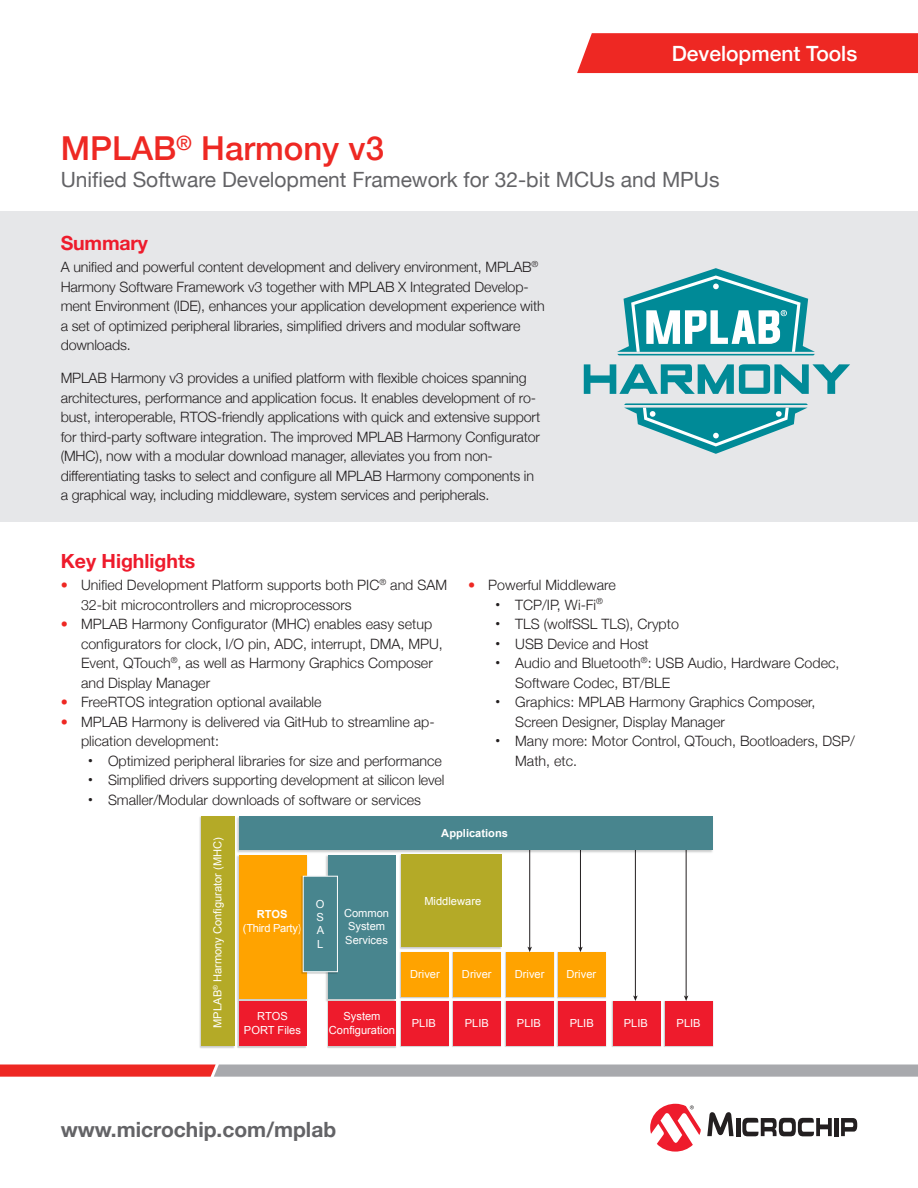
<style>
.page{position:relative;width:918px;height:1188px;background:#fff}
.page>*{position:absolute;margin:0;border:0;box-sizing:border-box;transform-origin:0 0}
.SS_TITLE{font:500 33px "Helvetica Neue";color:#ee2823}
.SS_SUBTITLE{font:21px "Helvetica Neue";color:#636366}
.t1{font:700 21px "Helvetica Neue";color:#636366}
.CATEGORY{font:500 21px "Helvetica Neue";color:#fff}
.SUBHEAD1{font:700 19.5px "Helvetica Neue";color:#ee1b2c}
.BODY_TEXT{font:300 14.25px/19.5px "Helvetica Neue";letter-spacing:-.01em;color:#231f20}
.t2{font:11.1px/13.4px "Arial";color:#fff;text-align:center}
.t3{font:11.1px/13.4px "Arial";letter-spacing:-.025em;color:#fff;text-align:center}
.t4{font:700 11.1px "Arial";color:#fff}
.s1{color:#ee2823}
.s2{font-weight:400;font-size:15px}
.s3{font-weight:700}
</style>
<div class="page">
<div style="left:0;top:211px;width:918px;height:311px;background:#e6e7e9"></div>
<svg style="left:0;top:1065px;width:918px;height:12px;background:#ba8e90"></svg>
<svg style="left:707px;top:1112px;width:27px;height:24px"></svg>
<hr style="left:736px;top:1118px;width:4px;height:18px;background:#231f20">
<div style="left:834px;top:1118px;width:5px;height:18px;background:#231f20"></div>
<svg style="left:841px;top:1118px;width:16px;height:18px"></svg>
<svg style="left:742px;top:1117px;width:90px;height:19px"></svg>
<svg style="left:650px;top:1104px;width:51px;height:48px"></svg>
<div style="left:577px;top:33px;width:341px;height:40px;background:#ee2823"></div>
<svg style="left:584px;top:364px;width:266px;height:30px"></svg>
<svg style="left:617px;top:268px;width:198px;height:87px"></svg>
<svg style="left:624px;top:403px;width:184px;height:51px"></svg>
<hr style="left:529px;top:842px;width:1px;height:106px;background:#231f20">
<svg style="left:527px;top:947px;width:5px;height:5px"></svg>
<hr style="left:580px;top:842px;width:1px;height:106px;background:#231f20">
<svg style="left:578px;top:947px;width:5px;height:5px"></svg>
<hr style="left:635px;top:839px;width:1px;height:158px;background:#231f20">
<svg style="left:633px;top:995px;width:5px;height:6px"></svg>
<hr style="left:686px;top:839px;width:1px;height:158px;background:#231f20">
<svg style="left:684px;top:995px;width:4px;height:6px"></svg>
<img style="left:237px;top:855px;width:71px;height:193px">
<div style="left:239px;top:855px;width:68px;height:144px;background:#ffa300"></div>
<img style="left:237px;top:816px;width:476px;height:38px">
<div style="left:240px;top:816px;width:473px;height:34px;background:#48858e"></div>
<img style="left:199px;top:816px;width:36px;height:232px">
<div style="left:201px;top:816px;width:33px;height:230px;background:#b4aa27"></div>
<img style="left:400px;top:854px;width:101px;height:95px">
<div style="left:402px;top:854px;width:100px;height:93px;background:#b4aa27"></div>
<img style="left:325px;top:855px;width:71px;height:193px">
<div style="left:328px;top:855px;width:68px;height:144px;background:#48858e"></div>
<img style="left:301px;top:876px;width:37px;height:98px">
<div style="left:303px;top:876px;width:34px;height:96px;background:#48858e"></div>
<div style="left:303px;top:876px;width:35px;height:96px;border:1px solid #fff"></div>
<img style="left:452px;top:952px;width:49px;height:46px">
<div style="left:454px;top:952px;width:47px;height:45px;background:#ffa300"></div>
<div style="left:401px;top:952px;width:48px;height:45px;background:#ffa300"></div>
<div style="left:401px;top:1001px;width:48px;height:45px;background:#ee1b2c"></div>
<div style="left:328px;top:1001px;width:68px;height:45px;background:#ee1b2c"></div>
<div style="left:239px;top:1001px;width:67px;height:45px;background:#ee1b2c"></div>
<img style="left:452px;top:1001px;width:49px;height:46px">
<div style="left:454px;top:1001px;width:47px;height:45px;background:#ee1b2c"></div>
<div style="left:506px;top:1001px;width:48px;height:45px;background:#ee1b2c"></div>
<img style="left:557px;top:1001px;width:50px;height:46px">
<div style="left:559px;top:1001px;width:47px;height:45px;background:#ee1b2c"></div>
<div style="left:613px;top:1001px;width:48px;height:45px;background:#ee1b2c"></div>
<img style="left:664px;top:1001px;width:50px;height:46px">
<div style="left:666px;top:1001px;width:47px;height:45px;background:#ee1b2c"></div>
<img style="left:557px;top:952px;width:49px;height:46px">
<div style="left:558px;top:952px;width:48px;height:45px;background:#ffa300"></div>
<img style="left:505px;top:952px;width:49px;height:46px">
<div style="left:507px;top:952px;width:47px;height:45px;background:#ffa300"></div>
<p class="CATEGORY" style="left:672px;top:37px;width:187px">Development Tools</p>
<p class="SS_TITLE" style="left:61px;top:121px;width:325px">MPLAB<sup>®</sup> Harmony v3</p>
<p class="SS_SUBTITLE" style="left:61px;top:164px;width:660px">Unified Software Development Framework for 32-bit MCUs and MPUs</p>
<p class="SUBHEAD1" style="left:61px;top:227px;width:89px">Summary</p>
<p class="BODY_TEXT" style="left:61px;top:257px;width:486px">A unified and powerful content development and delivery environment, MPLAB<sup>® </sup>Harmony Software Framework v3 together with MPLAB X Integrated Develop&shy;ment Environment (IDE), enhances your application development experience with a set of optimized peripheral libraries, simplified drivers and modular software downloads.</p>
<p class="BODY_TEXT" style="left:61px;top:368px;width:481px">MPLAB Harmony v3 provides a unified platform with flexible choices spanning architectures, performance and application focus. It enables development of ro&shy;bust, interoperable, RTOS-friendly applications with quick and extensive support for third-party software integration. The improved MPLAB Harmony Configurator (MHC), now with a modular download manager, alleviates you from non&shy;differentiating tasks to select and configure all MPLAB Harmony components in a graphical way, including middleware, system services and peripherals.</p>
<p class="SUBHEAD1" style="left:61px;top:545px;width:136px">Key Highlights</p>
<p class="BODY_TEXT" style="left:81px;top:575px;width:368px;text-indent:-20px"><span class="s1">•</span> Unified Development Platform supports both PIC<sup>®</sup> and SAM<br>32-bit microcontrollers and microprocessors</p>
<p class="BODY_TEXT" style="left:81px;top:614px;width:363px;text-indent:-20px"><span class="s1">•</span> MPLAB Harmony Configurator (MHC) enables easy setup configurators for clock, I/O pin, ADC, interrupt, DMA, MPU, Event, QTouch<sup>®</sup>, as well as Harmony Graphics Composer and Display Manager</p>
<p class="BODY_TEXT" style="left:61px;top:692px;width:262px"><span class="s1">•</span> FreeRTOS integration optional available</p>
<p class="BODY_TEXT" style="left:81px;top:711px;width:355px;text-indent:-20px"><span class="s1">•</span> MPLAB Harmony is delivered via GitHub to streamline ap&shy;plication development:</p>
<p class="BODY_TEXT" style="left:88px;top:750px;width:356px"><span class="s2">•</span> Optimized peripheral libraries for size and performance</p>
<p class="BODY_TEXT" style="left:88px;top:770px;width:358px"><span class="s2">•</span> Simplified drivers supporting development at silicon level</p>
<p class="BODY_TEXT" style="left:88px;top:789px;width:335px"><span class="s2">•</span> Smaller/Modular downloads of software or services</p>
<p class="BODY_TEXT" style="left:468px;top:575px;width:149px"><span class="s1">•</span> Powerful Middleware</p>
<p class="BODY_TEXT" style="left:495px;top:594px;width:110px"><span class="s2">•</span> TCP/IP, Wi-Fi<sup>®</sup></p>
<p class="BODY_TEXT" style="left:495px;top:614px;width:185px"><span class="s2">•</span> TLS (wolfSSL TLS), Crypto</p>
<p class="BODY_TEXT" style="left:495px;top:633px;width:155px"><span class="s2">•</span> USB Device and Host</p>
<p class="BODY_TEXT" style="left:515px;top:653px;width:326px;text-indent:-20px"><span class="s2">•</span> Audio and Bluetooth<sup>®</sup>: USB Audio, Hardware Codec,<br>Software Codec, BT/BLE</p>
<p class="BODY_TEXT" style="left:515px;top:692px;width:302px;text-indent:-20px"><span class="s2">•</span> Graphics: MPLAB Harmony Graphics Composer,<br>Screen Designer, Display Manager</p>
<p class="BODY_TEXT" style="left:515px;top:731px;width:341px;text-indent:-20px"><span class="s2">•</span> Many more: Motor Control, QTouch, Bootloaders, DSP/<br>Math, etc.</p>
<p class="t2" style="left:211px;top:1028px;width:192px;rotate:-90deg">MPLAB<sup>®</sup> Harmony Configurator (MHC)</p>
<p class="t4" style="left:441px;top:826px;width:68px">Applications</p>
<p class="t3" style="left:243px;top:908px;width:60px"><span class="s3">RTOS </span>(Third Party)</p>
<p class="t2" style="left:316px;top:897px;width:10px;text-align:justify">O S A L</p>
<p class="t2" style="left:344px;top:907px;width:47px;text-align:left">Common<br>System<br>Services</p>
<p class="t2" style="left:424px;top:894px;width:58px">Middleware</p>
<p class="t2" style="left:410px;top:968px;width:31px">Driver</p>
<p class="t2" style="left:462px;top:968px;width:31px">Driver</p>
<p class="t2" style="left:515px;top:968px;width:31px">Driver</p>
<p class="t2" style="left:567px;top:968px;width:31px">Driver</p>
<p class="t2" style="left:244px;top:1010px;width:59px">RTOS<br>PORT Files</p>
<p class="t2" style="left:465px;top:1017px;width:26px">PLIB</p>
<p class="t2" style="left:517px;top:1017px;width:26px">PLIB</p>
<p class="t2" style="left:570px;top:1017px;width:26px">PLIB</p>
<p class="t2" style="left:624px;top:1017px;width:26px">PLIB</p>
<p class="t2" style="left:677px;top:1017px;width:26px">PLIB</p>
<p class="t2" style="left:329px;top:1010px;width:68px">System<br>Configuration</p>
<p class="t2" style="left:412px;top:1017px;width:26px">PLIB</p>
<p class="t1" style="left:61px;top:1113px;width:277px">www.microchip.com/mplab</p>
</div>
